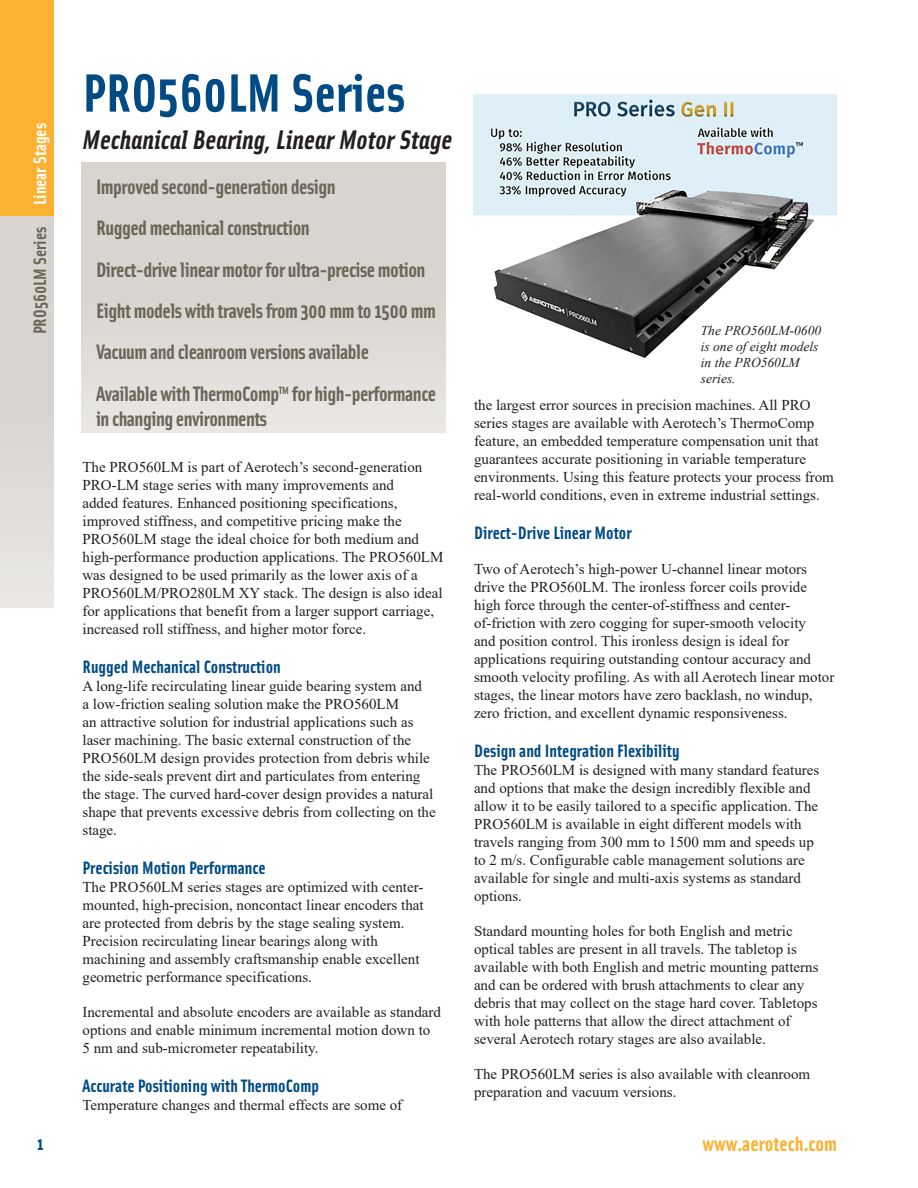
<style>
.page{position:relative;width:918px;height:1188px;background:#fff}
.page>*{position:absolute;margin:0;border:0;box-sizing:border-box;transform-origin:0 0}
.Product_Title{font:700 54px "Solex OT";color:#004b84}
.Product_Subtitle{font:italic 700 27px "Solex OT";color:#231f20}
.Bullets{font:700 21px/25.2px "Solex OT";letter-spacing:-.025em;color:#6d6658}
.t1{font:700 21px "Solex OT";color:#fbb131}
.Text_Titles{font:700 18px "Solex OT";color:#004b84}
.Text_Body{font:700 18px "Solex OT";color:#004b84}
.t2{font:700 18px "Solex OT";color:#6d6658}
.t3{font:700 18px "Solex OT";color:#fff}
.Text_Body-2{font:15px/18px "Times New Roman";color:#231f20}
.Captions{font:italic 13.5px/16.2px "Times New Roman";color:#231f20}
</style>
<div class="page">
<div style="left:0;top:216px;width:54px;height:391px;background:linear-gradient(to bottom,#d3cfc9,#e6e3e0)"></div>
<div style="left:0;top:0;width:54px;height:216px;background:#fbb131"></div>
<img style="left:473px;top:94px;width:364px;height:264px">
<div style="left:81px;top:162px;width:365px;height:270px;background:linear-gradient(to bottom,#d3cfc9,#e5e3e0)"></div>
<p class="t3" style="left:28px;top:205px;width:84px;rotate:-90deg">Linear Stages</p>
<p class="t2" style="left:28px;top:334px;width:109px;rotate:-90deg">PRO560LM Series</p>
<p class="Product_Title" style="left:82px;top:58px;width:324px">PRO560LM Series</p>
<p class="Product_Subtitle" style="left:82px;top:122px;width:371px">Mechanical Bearing, Linear Motor Stage</p>
<p class="Bullets" style="left:96px;top:173px;width:241px">Improved second-generation design</p>
<p class="Bullets" style="left:96px;top:214px;width:215px">Rugged mechanical construction</p>
<p class="Bullets" style="left:96px;top:256px;width:331px">Direct-drive linear motor for ultra-precise motion</p>
<p class="Bullets" style="left:96px;top:297px;width:342px">Eight models with travels from 300 mm to 1500 mm</p>
<p class="Bullets" style="left:96px;top:339px;width:275px">Vacuum and cleanroom versions available</p>
<p class="Bullets" style="left:96px;top:380px;width:342px">Available with ThermoComp<sup>TM</sup> for high-performance in changing environments</p>
<p class="Text_Body-2" style="left:82px;top:458px;width:362px">The PRO560LM is part of Aerotech’s second-generation PRO-LM stage series with many improvements and<br>added features. Enhanced positioning specifications, improved stiffness, and competitive pricing make the PRO560LM stage the ideal choice for both medium and high-performance production applications. The PRO560LM was designed to be used primarily as the lower axis of a PRO560LM/PRO280LM XY stack. The design is also ideal for applications that benefit from a larger support carriage, increased roll stiffness, and higher motor force.</p>
<p class="Text_Titles" style="left:82px;top:655px;width:200px">Rugged Mechanical Construction</p>
<p class="Text_Body-2" style="left:82px;top:676px;width:355px">A long-life recirculating linear guide bearing system and<br>a low-friction sealing solution make the PRO560LM<br>an attractive solution for industrial applications such as laser machining. The basic external construction of the PRO560LM design provides protection from debris while the side-seals prevent dirt and particulates from entering the stage. The curved hard-cover design provides a natural shape that prevents excessive debris from collecting on the stage.</p>
<p class="Text_Titles" style="left:82px;top:856px;width:185px">Precision Motion Performance</p>
<p class="Text_Body-2" style="left:82px;top:877px;width:343px">The PRO560LM series stages are optimized with center&shy;mounted, high-precision, noncontact linear encoders that are protected from debris by the stage sealing system.<br>Precision recirculating linear bearings along with machining and assembly craftsmanship enable excellent geometric performance specifications.</p>
<p class="Text_Body-2" style="left:82px;top:1003px;width:360px">Incremental and absolute encoders are available as standard options and enable minimum incremental motion down to<br>5 nm and sub-micrometer repeatability.</p>
<p class="Text_Titles" style="left:82px;top:1074px;width:238px">Accurate Positioning with ThermoComp</p>
<p class="Text_Body-2" style="left:82px;top:1096px;width:321px">Temperature changes and thermal effects are some of</p>
<p class="Captions" style="left:701px;top:322px;width:122px">The PRO560LM-0600 is one of eight models in the PRO560LM series.</p>
<p class="Text_Body-2" style="left:474px;top:395px;width:361px">the largest error sources in precision machines. All PRO series stages are available with Aerotech’s ThermoComp feature, an embedded temperature compensation unit that guarantees accurate positioning in variable temperature environments. Using this feature protects your process from real-world conditions, even in extreme industrial settings.</p>
<p class="Text_Body" style="left:474px;top:521px;width:159px">Direct-Drive Linear Motor</p>
<p class="Text_Body-2" style="left:474px;top:560px;width:362px">Two of Aerotech’s high-power U-channel linear motors drive the PRO560LM. The ironless forcer coils provide high force through the center-of-stiffness and center&shy;of-friction with zero cogging for super-smooth velocity<br>and position control. This ironless design is ideal for applications requiring outstanding contour accuracy and smooth velocity profiling. As with all Aerotech linear motor stages, the linear motors have zero backlash, no windup, zero friction, and excellent dynamic responsiveness.</p>
<p class="Text_Titles" style="left:474px;top:739px;width:207px">Design and Integration Flexibility</p>
<p class="Text_Body-2" style="left:474px;top:760px;width:347px">The PRO560LM is designed with many standard features and options that make the design incredibly flexible and allow it to be easily tailored to a specific application. The PRO560LM is available in eight different models with travels ranging from 300 mm to 1500 mm and speeds up to 2 m/s. Configurable cable management solutions are available for single and multi-axis systems as standard options.</p>
<p class="Text_Body-2" style="left:474px;top:922px;width:346px">Standard mounting holes for both English and metric optical tables are present in all travels. The tabletop is available with both English and metric mounting patterns and can be ordered with brush attachments to clear any debris that may collect on the stage hard cover. Tabletops with hole patterns that allow the direct attachment of several Aerotech rotary stages are also available.</p>
<p class="Text_Body-2" style="left:474px;top:1065px;width:338px">The PRO560LM series is also available with cleanroom preparation and vacuum versions.</p>
<p class="Text_Titles" style="left:37px;top:1132px;width:8px">1</p>
<h3 class="t1" style="left:702px;top:1130px;width:136px">www.aerotech.com</h3>
</div>
